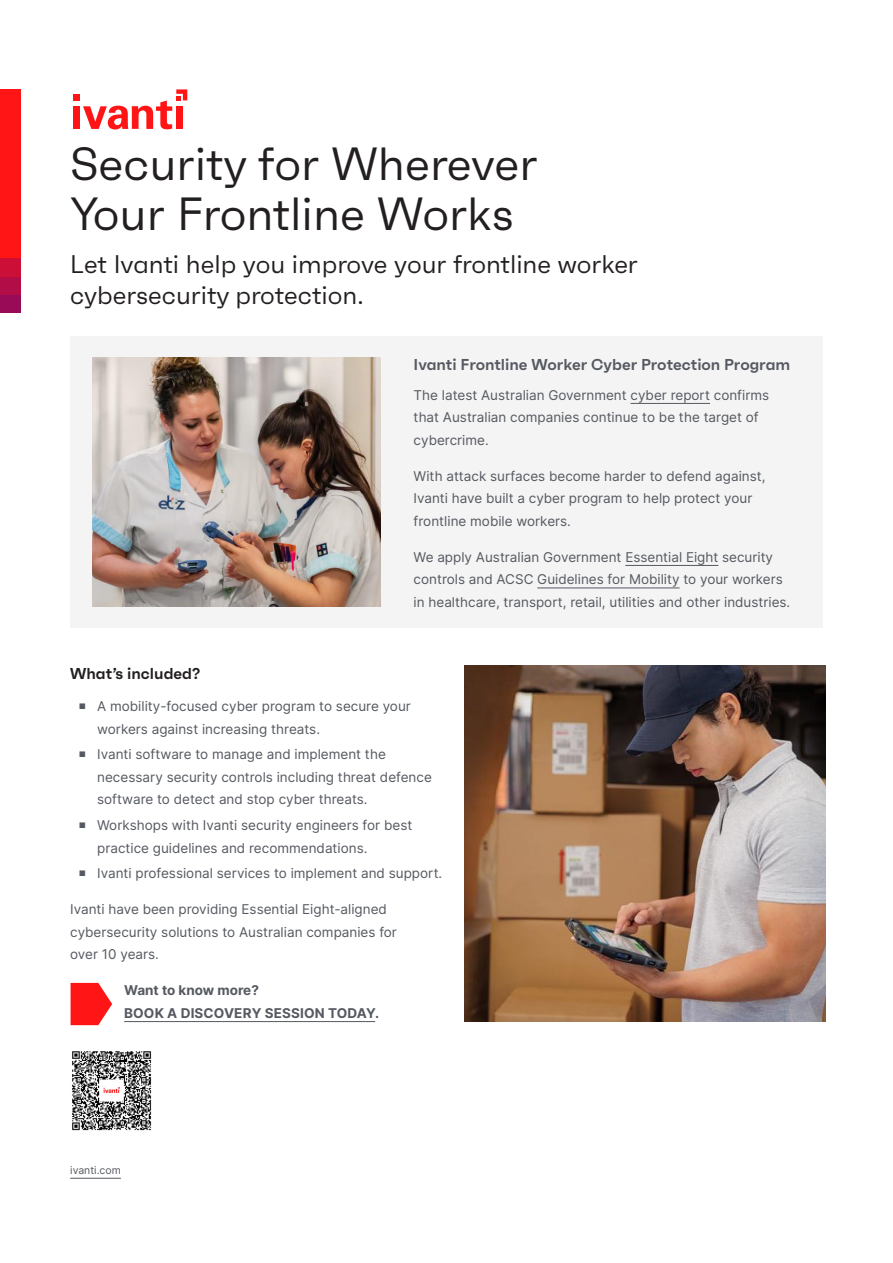
<style>
.page{position:relative;width:893px;height:1263px;background:#fff}
.page>*{position:absolute;margin:0;border:0;box-sizing:border-box;transform-origin:0 0}
.Main_title{font:46.5px/49.5px "Faktum";color:#231f20}
.t1{font:25.5px/30.6px "Faktum";color:#231f20}
.Heading_2{font:600 15.75px "Faktum";color:#555960}
.Heading_2-2{font:600 15.75px "Faktum";color:#231f20}
.t2{font:13.5px/22.5px "Inter";color:#555960}
.t3{font:700 13.5px/22.5px "Inter";letter-spacing:.01em;color:#555960}
.t4{font:10.5px "Inter";color:#555960}
</style>
<div class="page">
<div style="left:73px;top:106px;width:7px;height:23px;background:#ff1515"></div>
<svg style="left:83px;top:89px;width:104px;height:40px"></svg>
<div style="left:73px;top:94px;width:7px;height:6px;background:#ff1515"></div>
<hr style="left:70px;top:1178px;width:51px;height:1px;background:#555960">
<div style="left:0;top:89px;width:20px;height:223px;background:#ff1515"></div>
<div style="left:0;top:295px;width:20px;height:18px;background:#990a57"></div>
<div style="left:0;top:277px;width:20px;height:18px;background:#b30d47"></div>
<div style="left:0;top:259px;width:20px;height:18px;background:#cc0f36"></div>
<div style="left:70px;top:336px;width:753px;height:292px;background:#f4f4f4"></div>
<hr style="left:630px;top:403px;width:80px;height:1px;background:#555960">
<hr style="left:625px;top:565px;width:93px;height:1px;background:#555960">
<hr style="left:537px;top:588px;width:143px;height:1px;background:#555960">
<img style="left:93px;top:358px;width:288px;height:249px">
<hr style="left:124px;top:1021px;width:251px;height:1px;background:#555960">
<img style="left:465px;top:666px;width:360px;height:355px">
<svg style="left:71px;top:983px;width:41px;height:42px"></svg>
<img style="left:72px;top:1051px;width:80px;height:80px">
<p class="Main_title" style="left:70px;top:139px;width:469px">Security for Wherever<br>Your Frontline Works</p>
<p class="t1" style="left:70px;top:249px;width:569px">Let Ivanti help you improve your frontline worker cybersecurity protection.</p>
<p class="Heading_2" style="left:414px;top:355px;width:378px">Ivanti Frontline Worker Cyber Protection Program</p>
<p class="t2" style="left:414px;top:383px;width:357px">The latest Australian Government cyber report confirms that Australian companies continue to be the target of cybercrime.</p>
<p class="t2" style="left:414px;top:464px;width:353px">With attack surfaces become harder to defend against,<br>Ivanti have built a cyber program to help protect your frontline mobile workers.</p>
<p class="t2" style="left:414px;top:545px;width:378px">We apply Australian Government Essential Eight security controls and ACSC Guidelines for Mobility to your workers in healthcare, transport, retail, utilities and other industries.</p>
<p class="Heading_2-2" style="left:70px;top:663px;width:132px">What’s included?</p>
<p class="t2" style="left:97px;top:695px;width:315px;text-indent:-18px"><sup>■</sup> A mobility-focused cyber program to secure your workers against increasing threats.</p>
<p class="t2" style="left:97px;top:743px;width:336px;text-indent:-18px"><sup>■</sup> Ivanti software to manage and implement the necessary security controls including threat defence software to detect and stop cyber threats.</p>
<p class="t2" style="left:97px;top:814px;width:317px;text-indent:-18px"><sup>■</sup> Workshops with Ivanti security engineers for best practice guidelines and recommendations.</p>
<p class="t2" style="left:79px;top:862px;width:365px"><sup>■</sup> Ivanti professional services to implement and support.</p>
<p class="t2" style="left:70px;top:898px;width:328px">Ivanti have been providing Essential Eight-aligned cybersecurity solutions to Australian companies for over 10 years.</p>
<p class="t3" style="left:124px;top:979px;width:256px">Want to know more?<br>BOOK A DISCOVERY SESSION TODAY.</p>
<p class="t4" style="left:70px;top:1163px;width:52px">ivanti.com</p>
</div>
